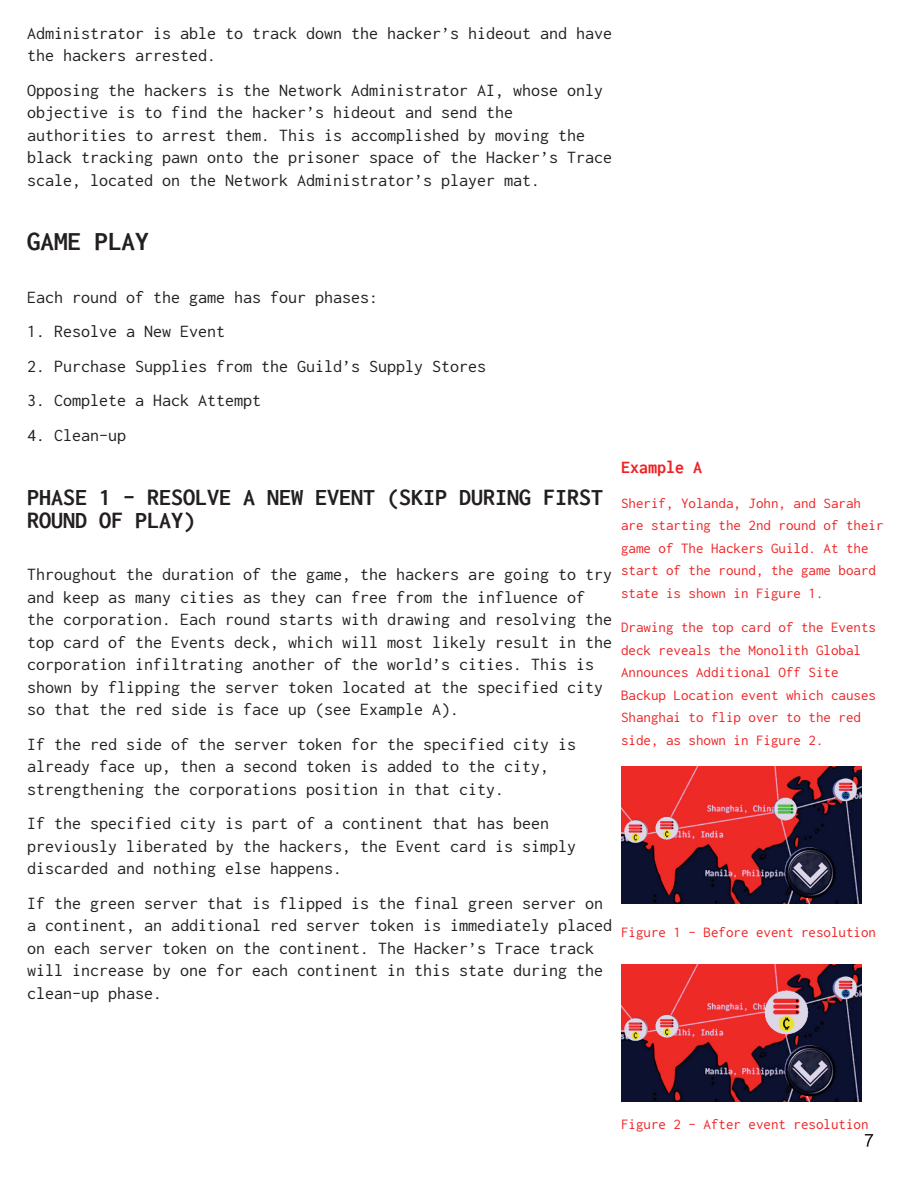
<style>
.page{position:relative;width:918px;height:1188px;background:#fff}
.page>*{position:absolute;margin:0;border:0;box-sizing:border-box;transform-origin:0 0}
.t1{font:700 27px "Inconsolata";color:#231f20}
.t2{font:700 24px/22.5px "Inconsolata";color:#231f20}
.t3{font:18px/22.5px "Inconsolata";color:#231f20}
.t4{font:700 18px "Inconsolata";color:#ee2325}
.t5{font:15px/22.5px "Inconsolata";color:#ee2325}
</style>
<div class="page">
<img style="left:621px;top:767px;width:240px;height:137px">
<img style="left:621px;top:965px;width:240px;height:137px">
<p class="t3" style="left:27px;top:22px;width:586px">Administrator is able to track down the hacker’s hideout and have the hackers arrested.</p>
<p class="t3" style="left:27px;top:79px;width:586px">Opposing the hackers is the Network Administrator AI, whose only objective is to find the hacker’s hideout and send the authorities to arrest them. This is accomplished by moving the black tracking pawn onto the prisoner space of the Hacker’s Trace scale, located on the Network Administrator’s player mat.</p>
<h1 class="t1" style="left:27px;top:227px;width:123px">GAME PLAY</h1>
<p class="t3" style="left:27px;top:286px;width:352px">Each round of the game has four phases:</p>
<p class="t3" style="left:27px;top:320px;width:199px">1. Resolve a New Event</p>
<p class="t3" style="left:27px;top:355px;width:460px">2. Purchase Supplies from the Guild’s Supply Stores</p>
<p class="t3" style="left:27px;top:389px;width:235px">3. Complete a Hack Attempt</p>
<p class="t3" style="left:27px;top:424px;width:100px">4. Clean-up</p>
<h2 class="t2" style="left:27px;top:486px;width:577px">PHASE 1 - RESOLVE A NEW EVENT (SKIP DURING FIRST<br>ROUND OF PLAY)</h2>
<p class="t3" style="left:27px;top:563px;width:586px">Throughout the duration of the game, the hackers are going to try and keep as many cities as they can free from the influence of the corporation. Each round starts with drawing and resolving the top card of the Events deck, which will most likely result in the corporation infiltrating another of the world’s cities. This is shown by flipping the server token located at the specified city so that the red side is face up (see Example A).</p>
<p class="t3" style="left:27px;top:733px;width:550px">If the red side of the server token for the specified city is already face up, then a second token is added to the city, strengthening the corporations position in that city.</p>
<p class="t3" style="left:27px;top:812px;width:550px">If the specified city is part of a continent that has been previously liberated by the hackers, the Event card is simply discarded and nothing else happens.</p>
<p class="t3" style="left:27px;top:892px;width:586px">If the green server that is flipped is the final green server on a continent, an additional red server token is immediately placed on each server token on the continent. The Hacker’s Trace track will increase by one for each continent in this state during the clean-up phase.</p>
<p class="t4" style="left:621px;top:458px;width:82px">Example A</p>
<p class="t5" style="left:621px;top:492px;width:264px">Sherif, Yolanda, John, and Sarah are starting the 2nd round of their game of The Hackers Guild. At the start of the round, the game board state is shown in Figure 1.</p>
<p class="t5" style="left:621px;top:616px;width:256px">Drawing the top card of the Events deck reveals the Monolith Global<br>Announces Additional Off Site<br>Backup Location event which causes<br>Shanghai to flip over to the red side, as shown in Figure 2.</p>
<p class="t5" style="left:621px;top:921px;width:256px">Figure 1 - Before event resolution</p>
<p class="t5" style="left:621px;top:1113px;width:249px">Figure 2 - After event resolution</p>
</div>
